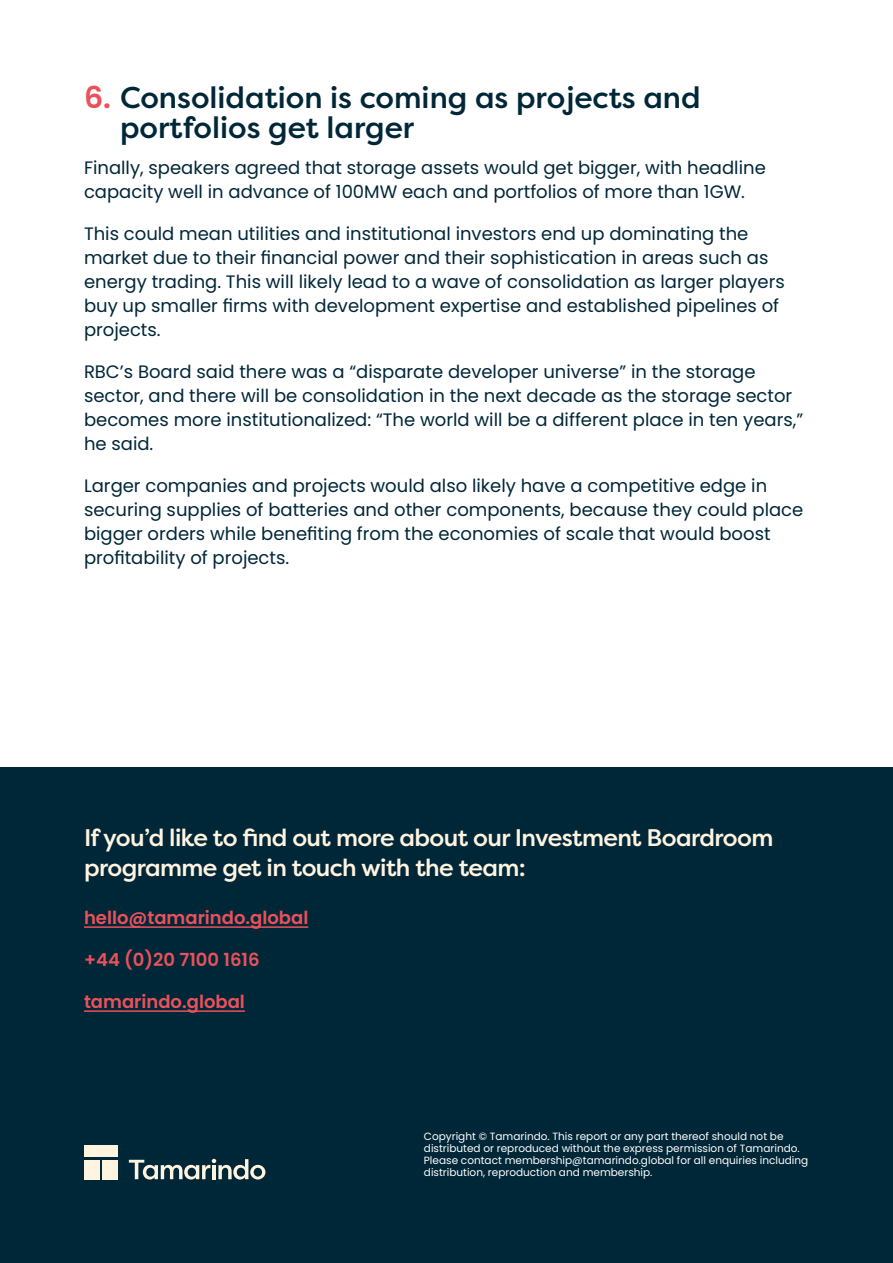
<style>
.page{position:relative;width:893px;height:1263px;background:#fff}
.page>*{position:absolute;margin:0;border:0;box-sizing:border-box;transform-origin:0 0}
.t1{font:500 30px/30px "Filson Pro";color:#002738}
.s-heading-xxs_-_16px{font:500 24px/30px "Filson Pro";letter-spacing:-.025em;color:#fff4e0}
.n-text-s-12px{font:18px/24px "Poppins";color:#002738}
.w-text-s-12px{font:600 18px "Poppins";color:#ea515a}
.w-text-xxs_-_8px{font:10.5px/12px "Poppins";color:#fff}
.s1{font-family:"Poppins";font-weight:600;color:#ea515a}
</style>
<div class="page">
<div style="left:0;top:767px;width:893px;height:496px;background:#002738"></div>
<hr style="left:84px;top:926px;width:224px;height:2px;background:#ea515a">
<hr style="left:84px;top:1010px;width:161px;height:2px;background:#ea515a">
<div style="left:102px;top:1160px;width:16px;height:19px;background:#fff4e0"></div>
<div style="left:84px;top:1160px;width:15px;height:19px;background:#fff4e0"></div>
<div style="left:84px;top:1145px;width:34px;height:11px;background:#fff4e0"></div>
<svg style="left:129px;top:1159px;width:136px;height:20px"></svg>
<p class="t1" style="left:120px;top:82px;width:582px;text-indent:-36px"><span class="s1">6.</span> Consolidation is coming as projects and portfolios get larger</p>
<p class="n-text-s-12px" style="left:84px;top:156px;width:683px">Finally, speakers agreed that storage assets would get bigger, with headline capacity well in advance of 100MW each and portfolios of more than 1GW.</p>
<p class="n-text-s-12px" style="left:84px;top:222px;width:702px">This could mean utilities and institutional investors end up dominating the market due to their financial power and their sophistication in areas such as energy trading. This will likely lead to a wave of consolidation as larger players buy up smaller firms with development expertise and established pipelines of projects.</p>
<p class="n-text-s-12px" style="left:84px;top:360px;width:721px">RBC’s Board said there was a “disparate developer universe” in the storage sector, and there will be consolidation in the next decade as the storage sector becomes more institutionalized: “The world will be a different place in ten years,” he said.</p>
<p class="n-text-s-12px" style="left:84px;top:474px;width:721px">Larger companies and projects would also likely have a competitive edge in securing supplies of batteries and other components, because they could place bigger orders while benefiting from the economies of scale that would boost profitability of projects.</p>
<p class="s-heading-xxs_-_16px" style="left:84px;top:822px;width:691px">If you’d like to find out more about our Investment Boardroom programme get in touch with the team:</p>
<p class="w-text-s-12px" style="left:84px;top:907px;width:226px">hello@tamarindo.global</p>
<p class="w-text-s-12px" style="left:84px;top:949px;width:177px">+44 (0)20 7100 1616</p>
<p class="w-text-s-12px" style="left:84px;top:991px;width:162px">tamarindo.global</p>
<p class="w-text-xxs_-_8px" style="left:424px;top:1130px;width:386px">Copyright © Tamarindo. This report or any part thereof should not be distributed or reproduced without the express permission of Tamarindo.<br>Please contact membership@tamarindo.global for all enquiries including distribution, reproduction and membership.</p>
</div>
